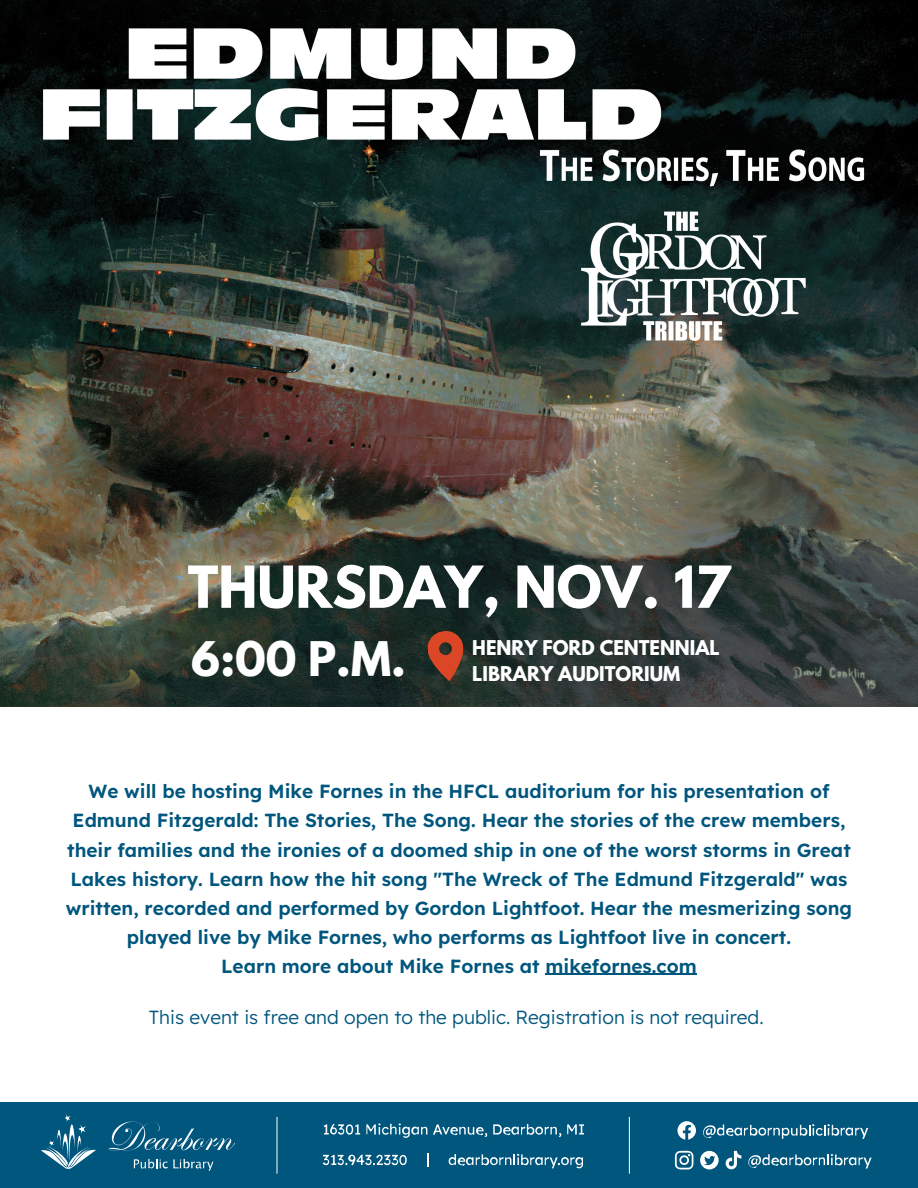
<style>
.page{position:relative;width:918px;height:1188px;background:#fff}
.page>*{position:absolute;margin:0;border:0;box-sizing:border-box;transform-origin:0 0}
.t1{font:700 51.3px "League Spartan";color:#fff}
.t2{font:700 42.3px "League Spartan";color:#fff}
.t3{font:600 19.05px/29.1px "Lexend";color:#00567d;text-align:center}
.t4{font:300 19.05px "Lexend";color:#00567d}
.t5{font:700 18px/25.2px "League Spartan";color:#fff}
</style>
<div class="page">
<img style="left:0;top:0;width:918px;height:706px">
<div style="left:0;top:1102px;width:918px;height:86px;background:#00567d"></div>
<svg style="left:324px;top:1124px;width:36px;height:11px"></svg>
<svg style="left:366px;top:1123px;width:61px;height:15px"></svg>
<svg style="left:433px;top:1124px;width:54px;height:13px"></svg>
<svg style="left:493px;top:1124px;width:68px;height:13px"></svg>
<svg style="left:567px;top:1124px;width:17px;height:11px"></svg>
<svg style="left:323px;top:1155px;width:84px;height:10px"></svg>
<svg style="left:427px;top:1153px;width:2px;height:13px"></svg>
<svg style="left:449px;top:1154px;width:134px;height:14px"></svg>
<hr style="left:629px;top:1117px;width:1px;height:57px;background:#fff">
<hr style="left:277px;top:1117px;width:1px;height:57px;background:#fff">
<svg style="left:41px;top:1114px;width:55px;height:55px"></svg>
<svg style="left:109px;top:1122px;width:126px;height:28px"></svg>
<svg style="left:134px;top:1159px;width:79px;height:12px"></svg>
<svg style="left:703px;top:1124px;width:165px;height:15px"></svg>
<svg style="left:678px;top:1121px;width:18px;height:19px"></svg>
<svg style="left:748px;top:1154px;width:124px;height:15px"></svg>
<svg style="left:675px;top:1151px;width:18px;height:18px"></svg>
<svg style="left:700px;top:1151px;width:19px;height:18px"></svg>
<svg style="left:726px;top:1151px;width:15px;height:18px"></svg>
<hr style="left:546px;top:974px;width:151px;height:1px;background:#00567d">
<svg style="left:425px;top:629px;width:42px;height:54px;background:#7a3a27"></svg>
<h1 class="t1" style="left:188px;top:562px;width:544px">THURSDAY, NOV. 17</h1>
<h2 class="t2" style="left:191px;top:638px;width:216px">6:00 P.M.</h2>
<p class="t5" style="left:472px;top:638px;width:249px">HENRY FORD CENTENNIAL<br>LIBRARY AUDITORIUM</p>
<p class="t3" style="left:66px;top:777px;width:788px">We will be hosting Mike Fornes in the HFCL auditorium for his presentation of Edmund Fitzgerald: The Stories, The Song. Hear the stories of the crew members, their families and the ironies of a doomed ship in one of the worst storms in Great Lakes history. Learn how the hit song "The Wreck of The Edmund Fitzgerald" was written, recorded and performed by Gordon Lightfoot. Hear the mesmerizing song played live by Mike Fornes, who performs as Lightfoot live in concert.<br>Learn more about Mike Fornes at mikefornes.com</p>
<p class="t4" style="left:149px;top:1005px;width:616px">This event is free and open to the public. Registration is not required.</p>
</div>
